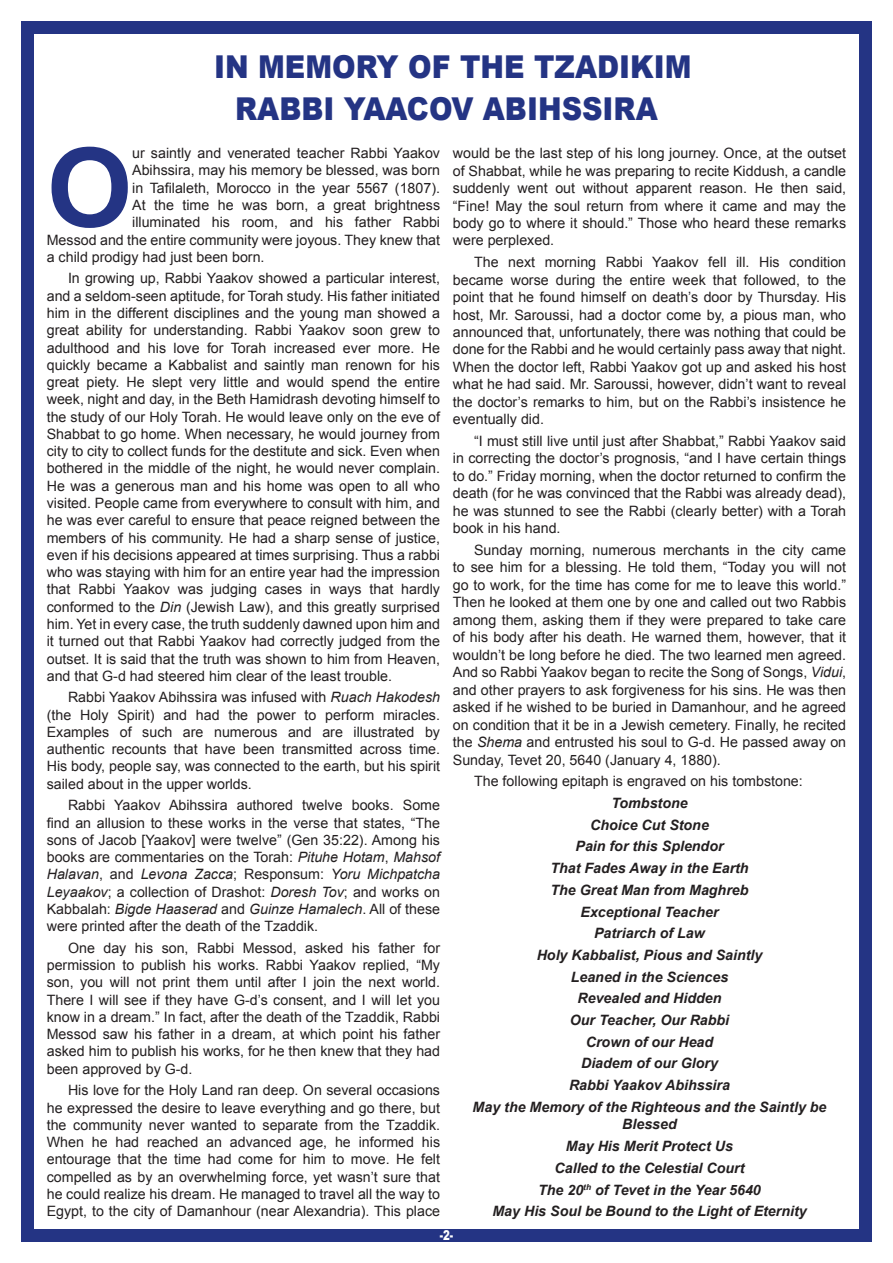
<style>
.page{position:relative;width:893px;height:1263px;background:#fff}
.page>*{position:absolute;margin:0;border:0;box-sizing:border-box;transform-origin:0 0}
.t1{font:700 109.8px "Arial";color:#243484}
.t2{font:900 31.5px/42px "Arial";color:#243484;text-align:center;scale:.9 1}
.t3{font:14.25px/17.2px "Arial";color:#231f20;text-align:justify}
.t4{font:italic 700 14.25px/21.8px "Arial";color:#231f20;text-align:center}
.t5{font:900 13.5px "Arial";color:#fff;scale:.75 1}
.s1{font-style:italic}
</style>
<div class="page">
<div style="left:21px;top:21px;width:851px;height:1221px;background:#243484"></div>
<div style="left:34px;top:34px;width:825px;height:1195px;background:#fff"></div>
<h2 class="t2" style="left:214px;top:44px;width:532px">IN MEMORY OF THE TZADIKIM<br>RABBI YAACOV ABIHSSIRA</h2>
<h1 class="t1" style="left:47px;top:116px;width:87px">O</h1>
<p class="t3" style="left:132px;top:145px;width:309px">ur saintly and venerated teacher Rabbi Yaakov</p>
<p class="t3" style="left:132px;top:162px;width:309px">Abihssira, may his memory be blessed, was born</p>
<p class="t3" style="left:132px;top:179px;width:309px">in Tafilaleth, Morocco in the year 5567 (1807).</p>
<p class="t3" style="left:132px;top:197px;width:309px">At the time he was born, a great brightness</p>
<p class="t3" style="left:132px;top:214px;width:309px">illuminated his room, and his father Rabbi</p>
<p class="t3" style="left:47px;top:231px;width:395px">Messod and the entire community were joyous. They knew that</p>
<p class="t3" style="left:47px;top:248px;width:219px">a child prodigy had just been born.</p>
<p class="t3" style="left:47px;top:270px;width:395px;text-indent:21px">In growing up, Rabbi Yaakov showed a particular interest, and a seldom-seen aptitude, for Torah study. His father initiated him in the different disciplines and the young man showed a great ability for understanding. Rabbi Yaakov soon grew to adulthood and his love for Torah increased ever more. He quickly became a Kabbalist and saintly man renown for his great piety. He slept very little and would spend the entire week, night and day, in the Beth Hamidrash devoting himself to the study of our Holy Torah. He would leave only on the eve of Shabbat to go home. When necessary, he would journey from city to city to collect funds for the destitute and sick. Even when bothered in the middle of the night, he would never complain.<br>He was a generous man and his home was open to all who visited. People came from everywhere to consult with him, and he was ever careful to ensure that peace reigned between the members of his community. He had a sharp sense of justice, even if his decisions appeared at times surprising. Thus a rabbi who was staying with him for an entire year had the impression that Rabbi Yaakov was judging cases in ways that hardly conformed to the <span class="s1">Din</span> (Jewish Law), and this greatly surprised him. Yet in every case, the truth suddenly dawned upon him and it turned out that Rabbi Yaakov had correctly judged from the outset. It is said that the truth was shown to him from Heaven, and that G-d had steered him clear of the least trouble.</p>
<p class="t3" style="left:47px;top:689px;width:395px;text-indent:21px">Rabbi Yaakov Abihssira was infused with <span class="s1">Ruach Hakodesh </span>(the Holy Spirit) and had the power to perform miracles.<br>Examples of such are numerous and are illustrated by authentic recounts that have been transmitted across time.<br>His body, people say, was connected to the earth, but his spirit sailed about in the upper worlds.</p>
<p class="t3" style="left:47px;top:797px;width:395px;text-indent:21px">Rabbi Yaakov Abihssira authored twelve books. Some find an allusion to these works in the verse that states, “The sons of Jacob [Yaakov] were twelve” (Gen 35:22). Among his books are commentaries on the Torah: <span class="s1">Pituhe Hotam</span>, <span class="s1">Mahsof Halavan</span>, and <span class="s1">Levona Zacca</span>; Responsum: <span class="s1">Yoru Michpatcha Leyaakov</span>; a collection of Drashot: <span class="s1">Doresh Tov</span>; and works on Kabbalah: <span class="s1">Bigde Haaserad</span> and <span class="s1">Guinze Hamalech</span>. All of these were printed after the death of the Tzaddik.</p>
<p class="t3" style="left:47px;top:939px;width:395px;text-indent:21px">One day his son, Rabbi Messod, asked his father for permission to publish his works. Rabbi Yaakov replied, “My son, you will not print them until after I join the next world.<br>There I will see if they have G-d’s consent, and I will let you know in a dream.” In fact, after the death of the Tzaddik, Rabbi Messod saw his father in a dream, at which point his father asked him to publish his works, for he then knew that they had been approved by G-d.</p>
<p class="t3" style="left:47px;top:1082px;width:395px;text-indent:21px">His love for the Holy Land ran deep. On several occasions he expressed the desire to leave everything and go there, but the community never wanted to separate from the Tzaddik.<br>When he had reached an advanced age, he informed his entourage that the time had come for him to move. He felt compelled as by an overwhelming force, yet wasn’t sure that he could realize his dream. He managed to travel all the way to Egypt, to the city of Damanhour (near Alexandria). This place</p>
<p class="t3" style="left:453px;top:145px;width:395px">would be the last step of his long journey. Once, at the outset of Shabbat, while he was preparing to recite Kiddush, a candle suddenly went out without apparent reason. He then said, “Fine! May the soul return from where it came and may the body go to where it should.” Those who heard these remarks were perplexed.</p>
<p class="t3" style="left:453px;top:254px;width:395px;text-indent:21px">The next morning Rabbi Yaakov fell ill. His condition became worse during the entire week that followed, to the point that he found himself on death’s door by Thursday. His host, Mr. Saroussi, had a doctor come by, a pious man, who announced that, unfortunately, there was nothing that could be done for the Rabbi and he would certainly pass away that night.<br>When the doctor left, Rabbi Yaakov got up and asked his host what he had said. Mr. Saroussi, however, didn’t want to reveal the doctor’s remarks to him, but on the Rabbi’s insistence he eventually did.</p>
<p class="t3" style="left:453px;top:432px;width:395px;text-indent:21px">“I must still live until just after Shabbat,” Rabbi Yaakov said in correcting the doctor’s prognosis, “and I have certain things to do.” Friday morning, when the doctor returned to confirm the death (for he was convinced that the Rabbi was already dead), he was stunned to see the Rabbi (clearly better) with a Torah book in his hand.</p>
<p class="t3" style="left:453px;top:541px;width:395px;text-indent:21px">Sunday morning, numerous merchants in the city came to see him for a blessing. He told them, “Today you will not go to work, for the time has come for me to leave this world.” Then he looked at them one by one and called out two Rabbis among them, asking them if they were prepared to take care of his body after his death. He warned them, however, that it wouldn’t be long before he died. The two learned men agreed.<br>And so Rabbi Yaakov began to recite the Song of Songs, <span class="s1">Vidui</span>, and other prayers to ask forgiveness for his sins. He was then asked if he wished to be buried in Damanhour, and he agreed on condition that it be in a Jewish cemetery. Finally, he recited the <span class="s1">Shema</span> and entrusted his soul to G-d. He passed away on Sunday, Tevet 20, 5640 (January 4, 1880).</p>
<p class="t3" style="left:474px;top:773px;width:330px">The following epitaph is engraved on his tombstone:</p>
<p class="t4" style="left:473px;top:793px;width:355px">Tombstone<br>Choice Cut Stone<br>Pain for this Splendor<br>That Fades Away in the Earth<br>The Great Man from Maghreb<br>Exceptional Teacher<br>Patriarch of Law<br>Holy Kabbalist, Pious and Saintly<br>Leaned in the Sciences<br>Revealed and Hidden<br>Our Teacher, Our Rabbi<br>Crown of our Head<br>Diadem of our Glory<br>Rabbi Yaakov Abihssira<br>May the Memory of the Righteous and the Saintly be</p>
<p class="t4" style="left:492px;top:1114px;width:316px">Blessed<br>May His Merit Protect Us<br>Called to the Celestial Court<br>The 20<sup>th</sup> of Tevet in the Year 5640<br>May His Soul be Bound to the Light of Eternity</p>
<p class="t5" style="left:440px;top:1225px;width:19px">-2-</p>
</div>
